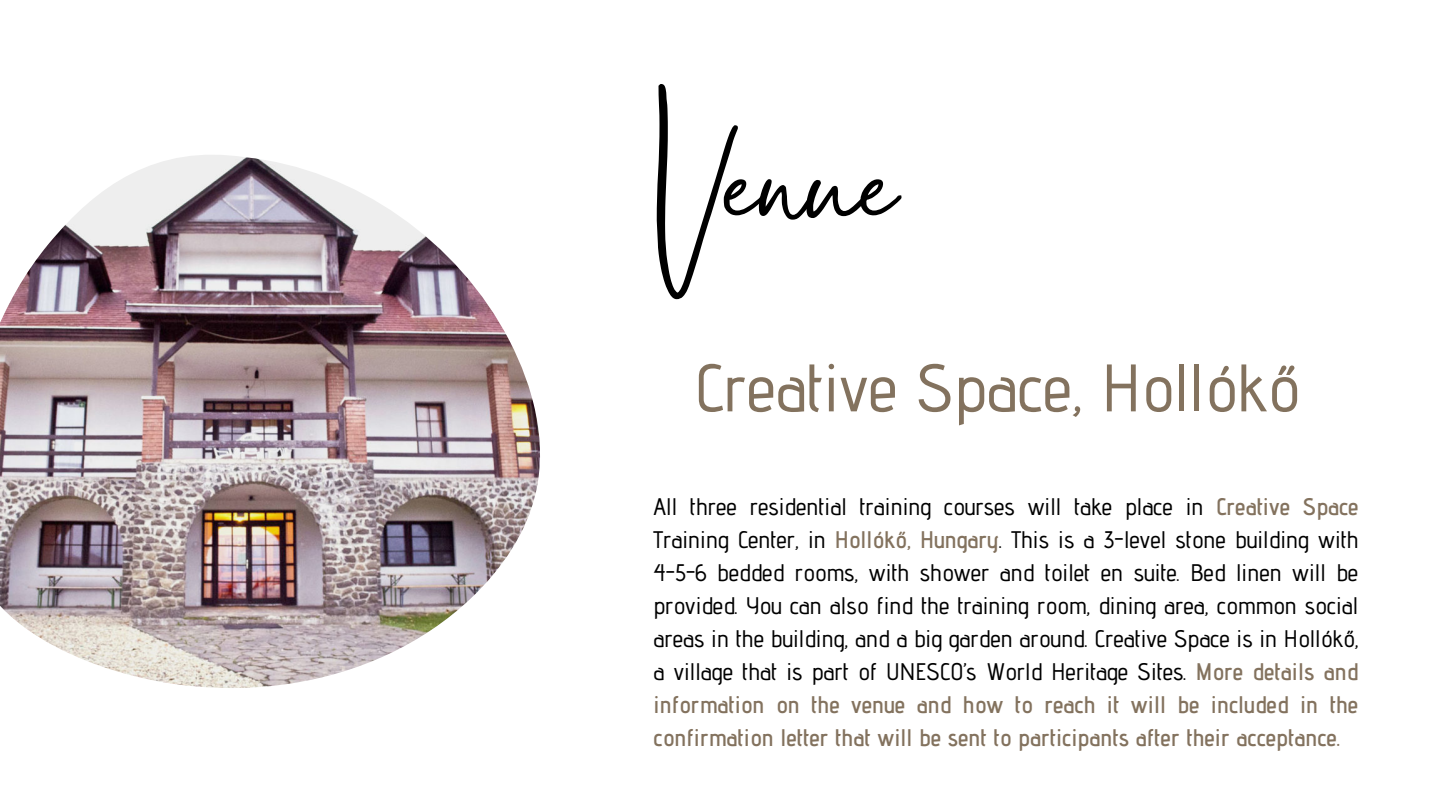
<style>
.page{position:relative;width:1440px;height:810px;background:#fff}
.page>*{position:absolute;margin:0;border:0;box-sizing:border-box;transform-origin:0 0}
.t1{font:160px "Gistesy";color:#000}
.t2{font:500 67px "Advent Pro";color:#83725e}
.t3{font:500 24px/33px "Advent Pro";color:#000;text-align:justify}
.s1{font-weight:600;color:#83725e}
</style>
<div class="page">
<img style="left:0;top:155px;width:540px;height:533px">
<p class="t1" style="left:654px;top:75px;width:243px">Venue</p>
<p class="t2" style="left:694px;top:347px;width:607px">Creative Space, Hollókő</p>
<p class="t3" style="left:654px;top:490px;width:707px">All three residential training courses will take place in <span class="s1">Creative Space </span>Training Center, in <span class="s1">Hollókő, Hungary</span>. This is a 3-level stone building with 4-5-6 bedded rooms, with shower and toilet en suite. Bed linen will be provided. You can also find the training room, dining area, common social areas in the building, and a big garden around. Creative Space is in Hollókő, a village that is part of UNESCO’s World Heritage Sites. <span class="s1">More details and information on the venue and how to reach it will be included in the confirmation letter that will be sent to participants after their acceptance.</span></p>
</div>
